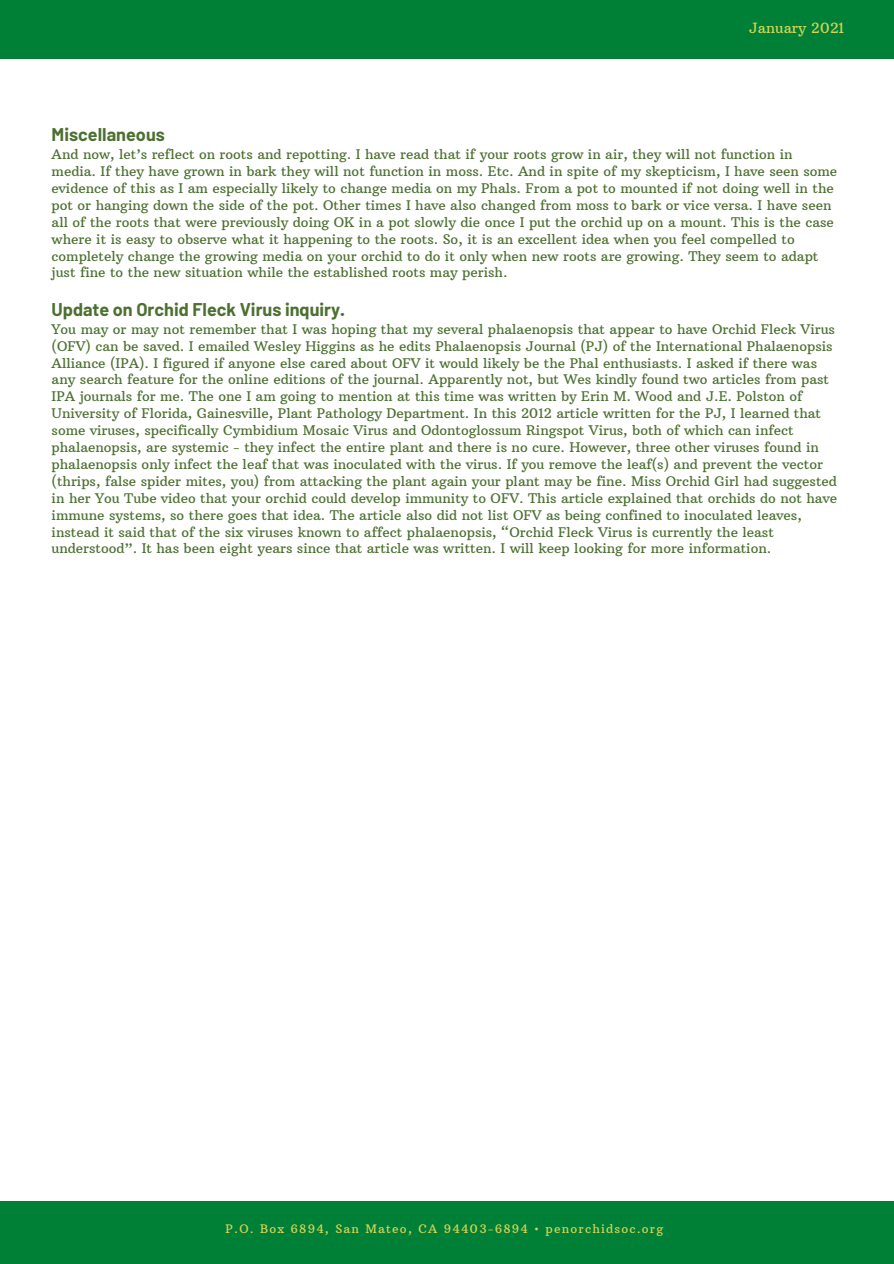
<style>
.page{position:relative;width:894px;height:1264px;background:#fff}
.page>*{position:absolute;margin:0;border:0;box-sizing:border-box;transform-origin:0 0}
.t1{font:700 18px "Barlow";color:#4c7031}
.t2{font:14.4px "Arbutus Slab";letter-spacing:.005em;color:#d8d355}
.t3{font:13.5px/17px "Arbutus Slab";color:#4c7031}
.t4{font:12px "Arbutus Slab";letter-spacing:.1em;color:#d8d355}
</style>
<div class="page">
<div style="left:0;top:0;width:893px;height:59px;background:#008037"></div>
<div style="left:0;top:1201px;width:893px;height:62px;background:#008037"></div>
<p class="t2" style="left:748px;top:18px;width:97px">January 2021</p>
<p class="t1" style="left:52px;top:123px;width:115px">Miscellaneous</p>
<p class="t3" style="left:52px;top:146px;width:787px">And now, let’s reflect on roots and repotting. I have read that if your roots grow in air, they will not function in media. If they have grown in bark they will not function in moss. Etc. And in spite of my skepticism, I have seen some evidence of this as I am especially likely to change media on my Phals. From a pot to mounted if not doing well in the pot or hanging down the side of the pot. Other times I have also changed from moss to bark or vice versa. I have seen all of the roots that were previously doing OK in a pot slowly die once I put the orchid up on a mount. This is the case where it is easy to observe what it happening to the roots. So, it is an excellent idea when you feel compelled to completely change the growing media on your orchid to do it only when new roots are growing. They seem to adapt just fine to the new situation while the established roots may perish.</p>
<p class="t1" style="left:52px;top:298px;width:295px">Update on Orchid Fleck Virus inquiry.</p>
<p class="t3" style="left:52px;top:320px;width:786px">You may or may not remember that I was hoping that my several phalaenopsis that appear to have Orchid Fleck Virus (OFV) can be saved. I emailed Wesley Higgins as he edits Phalaenopsis Journal (PJ) of the International Phalaenopsis Alliance (IPA). I figured if anyone else cared about OFV it would likely be the Phal enthusiasts. I asked if there was any search feature for the online editions of the journal. Apparently not, but Wes kindly found two articles from past IPA journals for me. The one I am going to mention at this time was written by Erin M. Wood and J.E. Polston of University of Florida, Gainesville, Plant Pathology Department. In this 2012 article written for the PJ, I learned that some viruses, specifically Cymbidium Mosaic Virus and Odontoglossum Ringspot Virus, both of which can infect phalaenopsis, are systemic - they infect the entire plant and there is no cure. However, three other viruses found in phalaenopsis only infect the leaf that was inoculated with the virus. If you remove the leaf(s) and prevent the vector (thrips, false spider mites, you) from attacking the plant again your plant may be fine. Miss Orchid Girl had suggested in her You Tube video that your orchid could develop immunity to OFV. This article explained that orchids do not have immune systems, so there goes that idea. The article also did not list OFV as being confined to inoculated leaves, instead it said that of the six viruses known to affect phalaenopsis, “Orchid Fleck Virus is currently the least understood”. It has been eight years since that article was written. I will keep looking for more information.</p>
<p class="t4" style="left:225px;top:1221px;width:439px">P.O. Box 6894, San Mateo, CA 94403-6894 • penorchidsoc.org</p>
</div>
